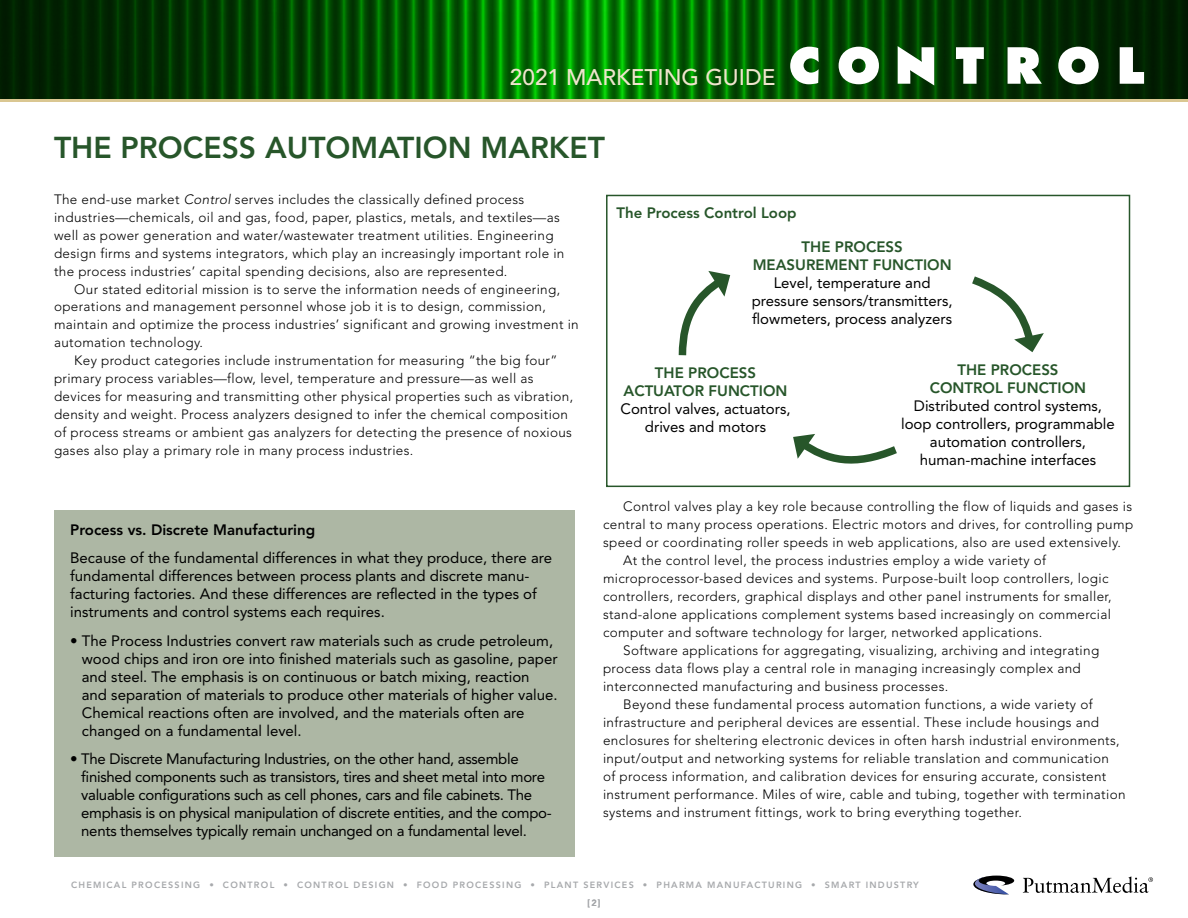
<style>
.page{position:relative;width:1188px;height:918px;background:#fff}
.page>*{position:absolute;margin:0;border:0;box-sizing:border-box;transform-origin:0 0}
.t1{font:800 30px "Avenir LT Std";color:#27562a}
.t2{font:500 22.5px "Avenir LT Std";color:#efe4cc}
.t3{font:15px/18px "Avenir LT Std";color:#000;text-align:center}
.t4{font:15px/18px "Avenir LT Std";letter-spacing:-.02em;color:#000}
.t5{font:800 15px/18px "Avenir LT Std";color:#27562a;text-align:center}
.t6{font:800 15px "Avenir LT Std";color:#000}
.t7{font:300 13.5px/18px "Avenir LT Std";letter-spacing:.025em;color:#000}
.t8{font:800 9px "Avenir LT Std";letter-spacing:.14em;color:#a7a9ac}
.s1{font-style:italic}
</style>
<div class="page">
<svg style="left:973px;top:876px;width:41px;height:18px"></svg>
<svg style="left:1023px;top:876px;width:130px;height:17px"></svg>
<svg style="left:0;top:0;width:1188px;height:102px;background:#084f05"></svg>
<svg style="left:790px;top:47px;width:29px;height:37px"></svg>
<svg style="left:839px;top:47px;width:40px;height:37px"></svg>
<svg style="left:956px;top:47px;width:28px;height:37px"></svg>
<svg style="left:1008px;top:47px;width:34px;height:37px"></svg>
<svg style="left:1058px;top:47px;width:41px;height:37px"></svg>
<svg style="left:1120px;top:47px;width:24px;height:37px"></svg>
<svg style="left:898px;top:46px;width:36px;height:39px"></svg>
<div style="left:54px;top:510px;width:521px;height:346px;background:#adb7a4"></div>
<div style="left:606px;top:195px;width:524px;height:292px;background:#fff;border:2px solid #27562a"></div>
<svg style="left:972px;top:276px;width:72px;height:76px"></svg>
<svg style="left:793px;top:434px;width:104px;height:30px"></svg>
<svg style="left:678px;top:271px;width:53px;height:85px"></svg>
<h2 class="t2" style="left:510px;top:64px;width:267px">2021 MARKETING GUIDE</h2>
<h1 class="t1" style="left:54px;top:130px;width:553px">THE PROCESS AUTOMATION MARKET</h1>
<p class="t7" style="left:54px;top:190px;width:512px">The end-use market <span class="s1">Control</span> serves includes the classically defined process industries—chemicals, oil and gas, food, paper, plastics, metals, and textiles—as well as power generation and water/wastewater treatment utilities. Engineering design firms and systems integrators, which play an increasingly important role in the process industries’ capital spending decisions, also are represented.</p>
<p class="t7" style="left:74px;top:280px;width:487px">Our stated editorial mission is to serve the information needs of engineering,</p>
<p class="t7" style="left:54px;top:298px;width:493px">operations and management personnel whose job it is to design, commission,</p>
<p class="t7" style="left:54px;top:316px;width:526px">maintain and optimize the process industries’ significant and growing investment in</p>
<p class="t7" style="left:54px;top:334px;width:150px">automation technology.</p>
<p class="t7" style="left:74px;top:352px;width:485px">Key product categories include instrumentation for measuring “the big four”</p>
<p class="t7" style="left:54px;top:370px;width:481px">primary process variables—flow, level, temperature and pressure—as well as</p>
<p class="t7" style="left:54px;top:388px;width:521px">devices for measuring and transmitting other physical properties such as vibration,</p>
<p class="t7" style="left:54px;top:406px;width:516px">density and weight. Process analyzers designed to infer the chemical composition</p>
<p class="t7" style="left:54px;top:424px;width:520px">of process streams or ambient gas analyzers for detecting the presence of noxious</p>
<p class="t7" style="left:54px;top:442px;width:361px">gases also play a primary role in many process industries.</p>
<p class="t5" style="left:616px;top:203px;width:182px">The Process Control Loop</p>
<p class="t5" style="left:753px;top:238px;width:200px">THE PROCESS<br>MEASUREMENT FUNCTION</p>
<p class="t3" style="left:752px;top:274px;width:202px">Level, temperature and pressure sensors/transmitters, flowmeters, process analyzers</p>
<p class="t5" style="left:930px;top:361px;width:158px">THE PROCESS<br>CONTROL FUNCTION</p>
<p class="t3" style="left:901px;top:397px;width:215px">Distributed control systems, loop controllers, programmable automation controllers, human-machine interfaces</p>
<p class="t5" style="left:624px;top:364px;width:165px">THE PROCESS<br>ACTUATOR FUNCTION</p>
<p class="t3" style="left:620px;top:400px;width:172px">Control valves, actuators, drives and motors</p>
<p class="t6" style="left:70px;top:521px;width:247px">Process vs. Discrete Manufacturing</p>
<p class="t3" style="left:70px;top:549px;width:484px;text-align:left">Because of the fundamental differences in what they produce, there are fundamental differences between process plants and discrete manu&shy;facturing factories. And these differences are reflected in the types of instruments and control systems each requires.</p>
<p class="t3" style="left:82px;top:632px;width:477px;text-align:left;text-indent:-12px">• The Process Industries convert raw materials such as crude petroleum, wood chips and iron ore into finished materials such as gasoline, paper and steel. The emphasis is on continuous or batch mixing, reaction and separation of materials to produce other materials of higher value.<br>Chemical reactions often are involved, and the materials often are changed on a fundamental level.</p>
<p class="t4" style="left:81px;top:750px;width:472px;text-indent:-11px">• The Discrete Manufacturing Industries, on the other hand, assemble finished components such as transistors, tires and sheet metal into more valuable configurations such as cell phones, cars and file cabinets. The emphasis is on physical manipulation of discrete entities, and the compo&shy;nents themselves typically remain unchanged on a fundamental level.</p>
<p class="t7" style="left:623px;top:497px;width:510px">Control valves play a key role because controlling the flow of liquids and gases is</p>
<p class="t7" style="left:603px;top:515px;width:532px">central to many process operations. Electric motors and drives, for controlling pump</p>
<p class="t7" style="left:603px;top:533px;width:519px">speed or coordinating roller speeds in web applications, also are used extensively.</p>
<p class="t7" style="left:623px;top:551px;width:424px">At the control level, the process industries employ a wide variety of</p>
<p class="t7" style="left:603px;top:569px;width:507px">microprocessor-based devices and systems. Purpose-built loop controllers, logic</p>
<p class="t7" style="left:603px;top:587px;width:510px">controllers, recorders, graphical displays and other panel instruments for smaller,</p>
<p class="t7" style="left:603px;top:605px;width:509px">stand-alone applications complement systems based increasingly on commercial</p>
<p class="t7" style="left:603px;top:623px;width:441px">computer and software technology for larger, networked applications.</p>
<p class="t7" style="left:623px;top:641px;width:478px">Software applications for aggregating, visualizing, archiving and integrating</p>
<p class="t7" style="left:603px;top:659px;width:479px">process data flows play a central role in managing increasingly complex and</p>
<p class="t7" style="left:603px;top:677px;width:347px">interconnected manufacturing and business processes.</p>
<p class="t7" style="left:623px;top:695px;width:471px">Beyond these fundamental process automation functions, a wide variety of</p>
<p class="t7" style="left:603px;top:713px;width:498px">infrastructure and peripheral devices are essential. These include housings and</p>
<p class="t7" style="left:603px;top:731px;width:518px">enclosures for sheltering electronic devices in often harsh industrial environments,</p>
<p class="t7" style="left:603px;top:749px;width:507px">input/output and networking systems for reliable translation and communication</p>
<p class="t7" style="left:603px;top:767px;width:505px">of process information, and calibration devices for ensuring accurate, consistent</p>
<p class="t7" style="left:603px;top:785px;width:524px">instrument performance. Miles of wire, cable and tubing, together with termination</p>
<p class="t7" style="left:603px;top:803px;width:420px">systems and instrument fittings, work to bring everything together.</p>
<p class="t8" style="left:71px;top:880px;width:849px">CHEMICAL PROCESSING • CONTROL • CONTROL DESIGN • FOOD PROCESSING • PLANT SERVICES • PHARMA MANUFACTURING • SMART INDUSTRY</p>
<p class="t8" style="left:588px;top:897px;width:14px">[2]</p>
</div>
